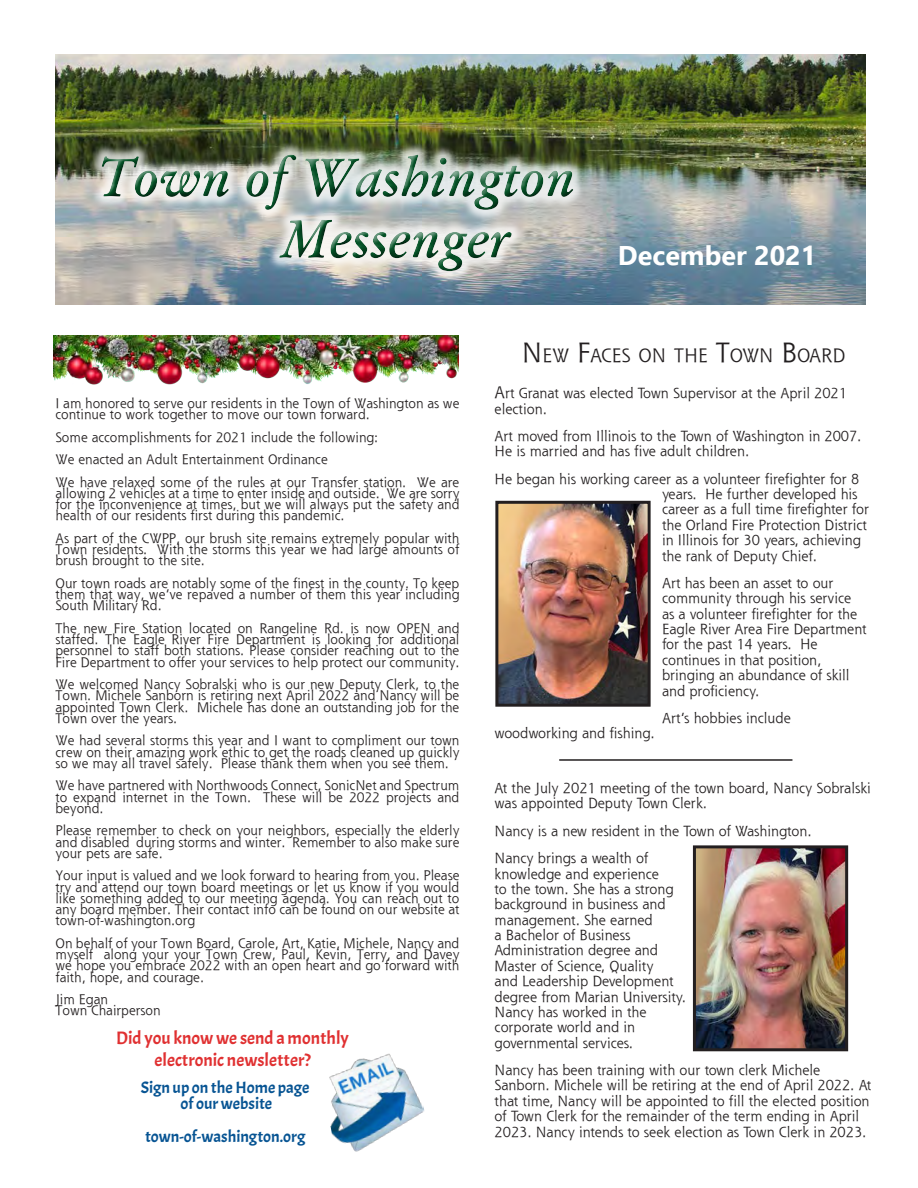
<style>
.page{position:relative;width:918px;height:1188px;background:#fff}
.page>*{position:absolute;margin:0;border:0;box-sizing:border-box;transform-origin:0 0}
.t1{font:italic 700 54px/61.3px "Garamond";color:#065428}
.t2{font:700 27px "Ebrima";color:#fff}
.t3{font:18.9px "Shannon";color:#231f20}
.t4{font:18px "Acme";color:#e03031}
.t5{font:16.5px "Acme";color:#075493}
.t6{font:14.25px/15.5px "Shannon";color:#231f20}
.t7{font:13.5px/11.2px "Shannon";color:#231f20;text-align:justify}
.s1{font-size:27px}
.s2{font-size:16.5px}
</style>
<div class="page">
<img style="left:55px;top:54px;width:810px;height:251px">
<div style="left:89px;top:142px;width:497px;height:81px;background:#fff;opacity:.76"></div>
<div style="left:91px;top:144px;width:490px;height:73px;background:#fff;opacity:.75"></div>
<div style="left:93px;top:147px;width:491px;height:74px;background:#231f20;opacity:.75"></div>
<div style="left:266px;top:207px;width:259px;height:77px;background:#fff;opacity:.76"></div>
<div style="left:269px;top:209px;width:251px;height:65px;background:#fff;opacity:.75"></div>
<div style="left:271px;top:212px;width:251px;height:70px;background:#231f20;opacity:.75"></div>
<hr style="left:559px;top:759px;width:233px;height:2px;background:#231f20">
<img style="left:499px;top:505px;width:148px;height:198px">
<div style="left:495px;top:501px;width:156px;height:206px;border:3px solid #231f20"></div>
<img style="left:697px;top:849px;width:147px;height:198px">
<div style="left:693px;top:845px;width:155px;height:206px;border:3px solid #231f20"></div>
<img style="left:329px;top:1053px;width:96px;height:99px">
<img style="left:54px;top:336px;width:405px;height:49px">
<h1 class="t1" style="left:282px;top:145px;width:295px;text-indent:-186px">Town of Washington<br>Messenger</h1>
<p class="t2" style="left:618px;top:235px;width:200px">December 2021</p>
<p class="t7" style="left:55px;top:397px;width:405px">I am honored to serve our residents in the Town of Washington as we continue to work together to move our town forward.</p>
<p class="t7" style="left:55px;top:431px;width:324px">Some accomplishments for 2021 include the following:</p>
<p class="t7" style="left:55px;top:454px;width:274px">We enacted an Adult Entertainment Ordinance</p>
<p class="t7" style="left:55px;top:476px;width:405px">We have relaxed some of the rules at our Transfer station. We are allowing 2 vehicles at a time to enter inside and outside. We are sorry for the inconvenience at times, but we will always put the safety and health of our residents first during this pandemic.</p>
<p class="t7" style="left:55px;top:532px;width:405px">As part of the CWPP, our brush site remains extremely popular with Town residents. With the storms this year we had large amounts of brush brought to the site.</p>
<p class="t7" style="left:55px;top:577px;width:405px">Our town roads are notably some of the finest in the county. To keep them that way, we’ve repaved a number of them this year including South Military Rd.</p>
<p class="t7" style="left:55px;top:622px;width:405px">The new Fire Station located on Rangeline Rd. is now OPEN and staffed. The Eagle River Fire Department is looking for additional personnel to staff both stations. Please consider reaching out to the Fire Department to offer your services to help protect our community.</p>
<p class="t7" style="left:55px;top:679px;width:405px">We welcomed Nancy Sobralski who is our new Deputy Clerk, to the Town. Michele Sanborn is retiring next April 2022 and Nancy will be appointed Town Clerk. Michele has done an outstanding job for the Town over the years.</p>
<p class="t7" style="left:55px;top:735px;width:405px">We had several storms this year and I want to compliment our town crew on their amazing work ethic to get the roads cleaned up quickly so we may all travel safely. Please thank them when you see them.</p>
<p class="t7" style="left:55px;top:780px;width:405px">We have partnered with Northwoods Connect, SonicNet and Spectrum to expand internet in the Town. These will be 2022 projects and beyond.</p>
<p class="t7" style="left:55px;top:825px;width:405px">Please remember to check on your neighbors, especially the elderly and disabled during storms and winter. Remember to also make sure your pets are safe.</p>
<p class="t7" style="left:55px;top:870px;width:405px">Your input is valued and we look forward to hearing from you. Please try and attend our town board meetings or let us know if you would like something added to our meeting agenda. You can reach out to any board member. Their contact info can be found on our website at town-of-washington.org</p>
<p class="t7" style="left:55px;top:937px;width:405px">On behalf of your Town Board, Carole, Art, Katie, Michele, Nancy and myself along your your Town Crew, Paul, Kevin, Terry, and Davey we hope you embrace 2022 with an open heart and go forward with faith, hope, and courage.</p>
<p class="t7" style="left:55px;top:994px;width:54px">Jim Egan</p>
<p class="t7" style="left:55px;top:1005px;width:107px">Town Chairperson</p>
<p class="t4" style="left:116px;top:1027px;width:234px">Did you know we send a monthly</p>
<p class="t4" style="left:154px;top:1049px;width:158px">electronic newsletter?</p>
<p class="t5" style="left:141px;top:1077px;width:170px">Sign up on the Home page</p>
<p class="t5" style="left:181px;top:1093px;width:93px">of our website</p>
<p class="t5" style="left:145px;top:1126px;width:162px">town-of-washington.org</p>
<p class="t3" style="left:522px;top:344px;width:325px"><span class="s1">N</span>EW <span class="s1">F</span>ACES ON THE <span class="s1">T</span>OWN <span class="s1">B</span>OARD</p>
<p class="t6" style="left:495px;top:385px;width:354px"><span class="s2">A</span>rt Granat was elected Town Supervisor at the April 2021 election.</p>
<p class="t6" style="left:495px;top:428px;width:368px">Art moved from Illinois to the Town of Washington in 2007.<br>He is married and has five adult children.</p>
<p class="t6" style="left:662px;top:471px;width:209px;text-indent:-167px">He began his working career as a volunteer firefighter for 8 years. He further developed his career as a full time firefighter for the Orland Fire Protection District in Illinois for 30 years, achieving the rank of Deputy Chief.</p>
<p class="t6" style="left:662px;top:575px;width:206px">Art has been an asset to our community through his service as a volunteer firefighter for the<br>Eagle River Area Fire Department for the past 14 years. He continues in that position, bringing an abundance of skill and proficiency.</p>
<p class="t6" style="left:662px;top:710px;width:130px">Art’s hobbies include</p>
<p class="t6" style="left:495px;top:725px;width:162px">woodworking and fishing.</p>
<p class="t6" style="left:495px;top:780px;width:378px">At the July 2021 meeting of the town board, Nancy Sobralski was appointed Deputy Town Clerk.</p>
<p class="t6" style="left:495px;top:823px;width:318px">Nancy is a new resident in the Town of Washington.</p>
<p class="t6" style="left:495px;top:850px;width:193px">Nancy brings a wealth of knowledge and experience<br>to the town. She has a strong background in business and management. She earned<br>a Bachelor of Business<br>Administration degree and<br>Master of Science, Quality<br>and Leadership Development degree from Marian University.<br>Nancy has worked in the corporate world and in governmental services.</p>
<p class="t6" style="left:495px;top:1062px;width:378px">Nancy has been training with our town clerk Michele Sanborn. Michele will be retiring at the end of April 2022. At that time, Nancy will be appointed to fill the elected position of Town Clerk for the remainder of the term ending in April 2023. Nancy intends to seek election as Town Clerk in 2023.</p>
</div>
